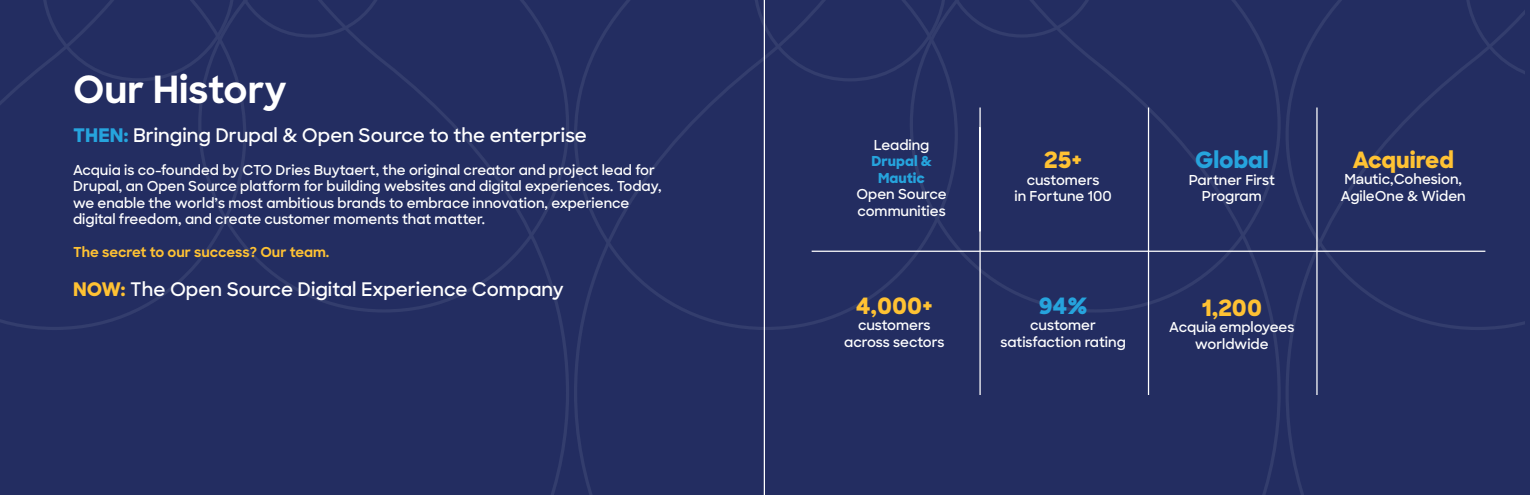
<style>
.page{position:relative;width:1530px;height:495px;background:#fff}
.page>*{position:absolute;margin:0;border:0;box-sizing:border-box;transform-origin:0 0}
.t1{font:700 37.5px "Sharp Sans";color:#fff}
.t2{font:800 22.5px "Sharp Sans";color:#ffc233}
.t3{font:800 22.5px "Sharp Sans";color:#26a4dd}
.t4{font:600 18.75px "Sharp Sans";color:#fff}
.t5{font:600 13.75px/16.5px "Sharp Sans";color:#fff;text-align:center}
.t6{font:700 13.75px "Sharp Sans";color:#ffc233}
.t7{font:800 13.75px/16.5px "Sharp Sans";color:#26a4dd;text-align:center}
.s1{font-weight:800;color:#26a4dd}
.s2{font-weight:800;color:#ffc233}
</style>
<div class="page">
<div style="left:0;top:314px;width:571px;height:181px;background:#232d61"></div>
<div style="left:248px;top:0;width:323px;height:314px;background:#232d61"></div>
<div style="left:248px;top:0;width:144px;height:83px;background:#232d61"></div>
<div style="left:0;top:0;width:248px;height:332px;background:#232d61"></div>
<div style="left:572px;top:314px;width:710px;height:181px;background:#232d61"></div>
<div style="left:960px;top:0;width:322px;height:314px;background:#232d61"></div>
<div style="left:960px;top:0;width:143px;height:83px;background:#232d61"></div>
<div style="left:572px;top:0;width:388px;height:332px;background:#232d61"></div>
<div style="left:1284px;top:332px;width:240px;height:163px;background:#232d61"></div>
<div style="left:1284px;top:0;width:240px;height:332px;background:#232d61"></div>
<hr style="left:979px;top:108px;width:2px;height:143px;background:#fff">
<hr style="left:1148px;top:108px;width:1px;height:143px;background:#fff">
<hr style="left:1316px;top:108px;width:2px;height:143px;background:#fff">
<hr style="left:812px;top:251px;width:168px;height:1px;background:#fff">
<hr style="left:980px;top:251px;width:169px;height:1px;background:#fff">
<hr style="left:979px;top:252px;width:2px;height:143px;background:#fff">
<hr style="left:1149px;top:251px;width:168px;height:1px;background:#fff">
<hr style="left:1148px;top:252px;width:1px;height:143px;background:#fff">
<hr style="left:1317px;top:251px;width:168px;height:1px;background:#fff">
<hr style="left:1316px;top:252px;width:2px;height:143px;background:#fff">
<hr style="left:764px;top:0;width:1px;height:495px;background:#fff">
<h1 class="t1" style="left:73px;top:61px;width:215px">Our History</h1>
<h3 class="t4" style="left:73px;top:121px;width:515px"><span class="s1">THEN:</span> Bringing Drupal &amp; Open Source to the enterprise</h3>
<p class="t5" style="left:73px;top:161px;width:590px;text-align:left">Acquia is co-founded by CTO Dries Buytaert, the original creator and project lead for Drupal, an Open Source platform for building websites and digital experiences. Today, we enable the world’s most ambitious brands to embrace innovation, experience digital freedom, and create customer moments that matter.</p>
<p class="t6" style="left:73px;top:242px;width:258px">The secret to our success? Our team.</p>
<h3 class="t4" style="left:73px;top:276px;width:492px"><span class="s2">NOW:</span> The Open Source Digital Experience Company</h3>
<p class="t5" style="left:874px;top:136px;width:57px">Leading</p>
<p class="t7" style="left:871px;top:153px;width:62px">Drupal &amp;<br>Mautic</p>
<p class="t5" style="left:856px;top:186px;width:92px;text-align:left">Open Source communities</p>
<h2 class="t2" style="left:856px;top:289px;width:79px">4,000+</h2>
<p class="t5" style="left:844px;top:317px;width:102px">customers across sectors</p>
<h2 class="t2" style="left:1044px;top:143px;width:40px">25+</h2>
<p class="t5" style="left:1014px;top:171px;width:99px">customers<br>in Fortune 100</p>
<h2 class="t3" style="left:1039px;top:289px;width:50px">94%</h2>
<p class="t5" style="left:1000px;top:317px;width:127px">customer satisfaction rating</p>
<h2 class="t3" style="left:1195px;top:143px;width:75px">Global</h2>
<p class="t5" style="left:1189px;top:171px;width:88px">Partner First<br>Program</p>
<h2 class="t2" style="left:1202px;top:291px;width:62px">1,200</h2>
<p class="t5" style="left:1169px;top:318px;width:127px">Acquia employees worldwide</p>
<h2 class="t2" style="left:1353px;top:143px;width:103px">Acquired</h2>
<p class="t5" style="left:1341px;top:170px;width:126px;text-align:left">Mautic,Cohesion,<br>AgileOne &amp; Widen</p>
</div>
